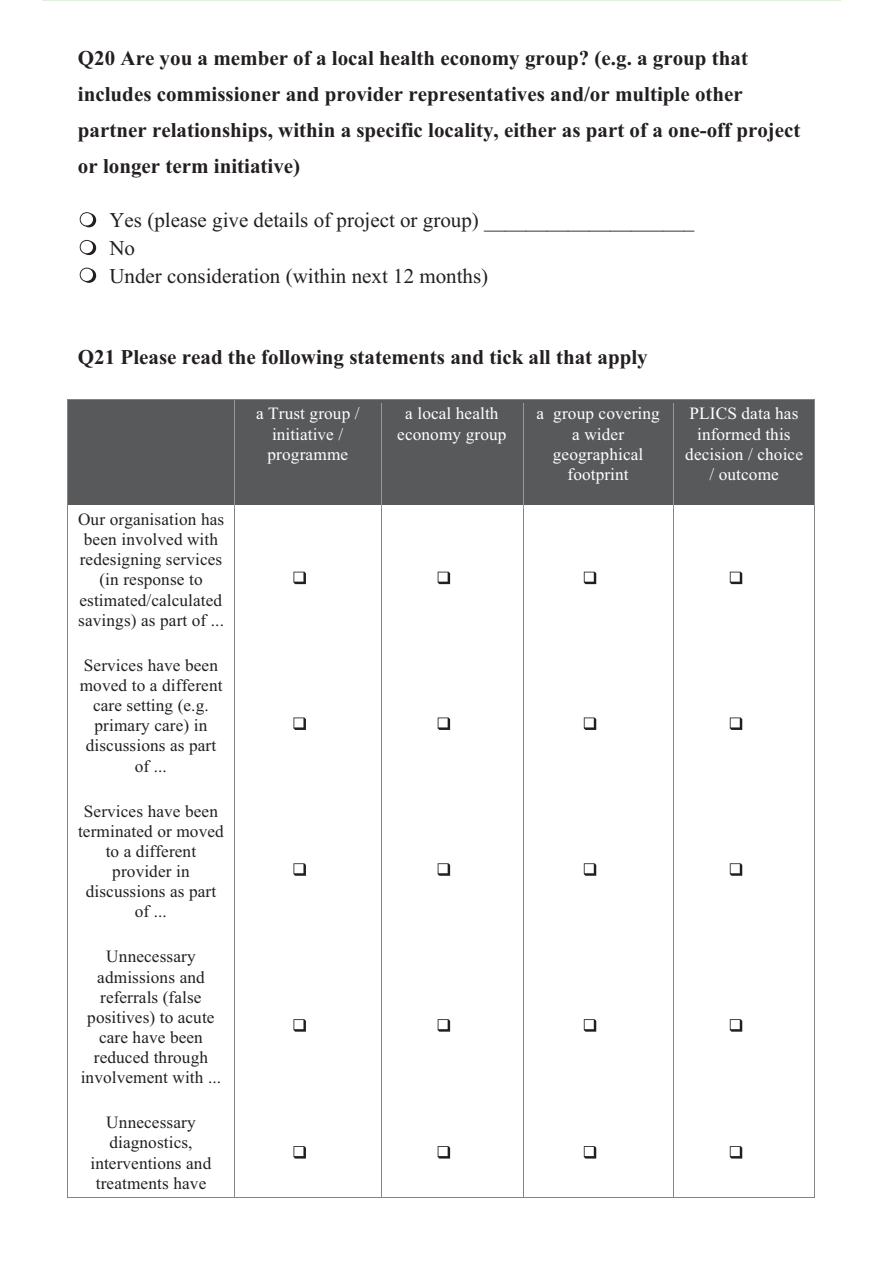
<style>
.page{position:relative;width:885px;height:1285px;background:#fff}
.page>*{position:absolute;margin:0;border:0;box-sizing:border-box;transform-origin:0 0}
.t1{font:700 21px/36.1px "Times New Roman";color:#231f20}
.t2{font:21px/27.7px "Times New Roman";color:#231f20}
.t3{font:17.15px/20.1px "Times New Roman";letter-spacing:.005em;color:#231f20;text-align:center}
.t4{font:17.15px/20.1px "Times New Roman";letter-spacing:.005em;color:#fff;text-align:center}
</style>
<div class="page">
<svg style="left:80px;top:212px;width:16px;height:15px"></svg>
<svg style="left:80px;top:240px;width:16px;height:15px"></svg>
<svg style="left:80px;top:268px;width:16px;height:15px"></svg>
<div style="left:68px;top:399px;width:166px;height:106px;background:#58595b"></div>
<div style="left:235px;top:399px;width:145px;height:106px;background:#58595b"></div>
<div style="left:381px;top:399px;width:141px;height:106px;background:#58595b"></div>
<div style="left:523px;top:399px;width:149px;height:106px;background:#58595b"></div>
<div style="left:673px;top:399px;width:141px;height:106px;background:#58595b"></div>
<hr style="left:67px;top:399px;width:167px;height:1px;background:#818386">
<hr style="left:234px;top:399px;width:146px;height:1px;background:#818386">
<hr style="left:380px;top:399px;width:142px;height:1px;background:#818386">
<hr style="left:522px;top:399px;width:150px;height:1px;background:#818386">
<hr style="left:672px;top:399px;width:142px;height:1px;background:#818386">
<hr style="left:67px;top:403px;width:1px;height:102px;background:#818386">
<hr style="left:234px;top:403px;width:1px;height:102px;background:#97999b">
<hr style="left:380px;top:403px;width:1px;height:102px;background:#97999b">
<hr style="left:522px;top:403px;width:1px;height:102px;background:#97999b">
<hr style="left:672px;top:403px;width:1px;height:102px;background:#97999b">
<hr style="left:814px;top:403px;width:1px;height:102px;background:#818386">
<svg style="left:293px;top:571px;width:13px;height:13px"></svg>
<svg style="left:437px;top:571px;width:13px;height:13px"></svg>
<svg style="left:583px;top:571px;width:13px;height:13px"></svg>
<svg style="left:729px;top:571px;width:13px;height:13px"></svg>
<hr style="left:67px;top:509px;width:1px;height:142px;background:#818386">
<hr style="left:234px;top:509px;width:1px;height:142px;background:#828386">
<hr style="left:380px;top:509px;width:1px;height:142px;background:#828386">
<hr style="left:522px;top:509px;width:1px;height:142px;background:#828386">
<hr style="left:672px;top:509px;width:1px;height:142px;background:#828386">
<hr style="left:814px;top:509px;width:1px;height:142px;background:#818386">
<svg style="left:293px;top:717px;width:13px;height:13px"></svg>
<svg style="left:437px;top:717px;width:13px;height:13px"></svg>
<svg style="left:583px;top:717px;width:13px;height:13px"></svg>
<svg style="left:729px;top:717px;width:13px;height:13px"></svg>
<hr style="left:67px;top:654px;width:1px;height:142px;background:#818386">
<hr style="left:234px;top:654px;width:1px;height:142px;background:#828386">
<hr style="left:380px;top:654px;width:1px;height:142px;background:#828386">
<hr style="left:522px;top:654px;width:1px;height:142px;background:#828386">
<hr style="left:672px;top:654px;width:1px;height:142px;background:#828386">
<hr style="left:814px;top:654px;width:1px;height:142px;background:#818386">
<svg style="left:293px;top:863px;width:13px;height:12px"></svg>
<svg style="left:437px;top:863px;width:13px;height:12px"></svg>
<svg style="left:583px;top:863px;width:13px;height:12px"></svg>
<svg style="left:729px;top:863px;width:13px;height:12px"></svg>
<hr style="left:67px;top:800px;width:1px;height:142px;background:#818386">
<hr style="left:234px;top:800px;width:1px;height:142px;background:#828386">
<hr style="left:380px;top:800px;width:1px;height:142px;background:#828386">
<hr style="left:522px;top:800px;width:1px;height:142px;background:#828386">
<hr style="left:672px;top:800px;width:1px;height:142px;background:#828386">
<hr style="left:814px;top:800px;width:1px;height:142px;background:#818386">
<svg style="left:293px;top:1019px;width:13px;height:12px"></svg>
<svg style="left:437px;top:1019px;width:13px;height:12px"></svg>
<svg style="left:583px;top:1019px;width:13px;height:12px"></svg>
<svg style="left:729px;top:1019px;width:13px;height:12px"></svg>
<hr style="left:67px;top:946px;width:1px;height:162px;background:#818386">
<hr style="left:234px;top:946px;width:1px;height:162px;background:#828386">
<hr style="left:380px;top:946px;width:1px;height:162px;background:#828386">
<hr style="left:522px;top:946px;width:1px;height:162px;background:#828386">
<hr style="left:672px;top:946px;width:1px;height:162px;background:#828386">
<hr style="left:814px;top:946px;width:1px;height:162px;background:#818386">
<svg style="left:293px;top:1146px;width:13px;height:12px"></svg>
<svg style="left:437px;top:1146px;width:13px;height:12px"></svg>
<svg style="left:583px;top:1146px;width:13px;height:12px"></svg>
<svg style="left:729px;top:1146px;width:13px;height:12px"></svg>
<hr style="left:67px;top:1112px;width:1px;height:85px;background:#818386">
<hr style="left:67px;top:1196px;width:167px;height:1px;background:#818386">
<hr style="left:234px;top:1112px;width:1px;height:84px;background:#828386">
<hr style="left:234px;top:1196px;width:146px;height:1px;background:#818386">
<hr style="left:380px;top:1112px;width:1px;height:84px;background:#828386">
<hr style="left:380px;top:1196px;width:142px;height:1px;background:#818386">
<hr style="left:522px;top:1112px;width:1px;height:84px;background:#828386">
<hr style="left:522px;top:1196px;width:150px;height:1px;background:#818386">
<hr style="left:672px;top:1112px;width:1px;height:84px;background:#828386">
<hr style="left:672px;top:1196px;width:142px;height:1px;background:#818386">
<hr style="left:814px;top:1112px;width:1px;height:85px;background:#818386">
<hr style="left:42px;top:0;width:798px;height:1px;background:#e1f0da">
<p class="t1" style="left:78px;top:42px;width:724px">Q20 Are you a member of a local health economy group? (e.g. a group that includes commissioner and provider representatives and/or multiple other partner relationships, within a specific locality, either as part of a one-off project or longer term initiative)</p>
<p class="t2" style="left:109px;top:208px;width:586px">Yes (please give details of project or group) ____________________<br>No<br>Under consideration (within next 12 months)</p>
<p class="t1" style="left:78px;top:341px;width:571px">Q21 Please read the following statements and tick all that apply</p>
<p class="t4" style="left:256px;top:405px;width:105px">a Trust group / initiative / programme</p>
<p class="t4" style="left:397px;top:405px;width:111px">a local health economy group</p>
<p class="t4" style="left:536px;top:405px;width:125px">a group covering a wider geographical footprint</p>
<p class="t4" style="left:685px;top:405px;width:119px">PLICS data has informed this decision / choice / outcome</p>
<p class="t3" style="left:78px;top:510px;width:148px">Our organisation has been involved with redesigning services (in response to estimated/calculated savings) as part of ...</p>
<p class="t3" style="left:80px;top:656px;width:144px">Services have been moved to a different care setting (e.g. primary care) in discussions as part of ...</p>
<p class="t3" style="left:78px;top:802px;width:147px">Services have been terminated or moved to a different provider in discussions as part of ...</p>
<p class="t3" style="left:81px;top:948px;width:142px">Unnecessary admissions and referrals (false positives) to acute care have been reduced through involvement with ...</p>
<p class="t3" style="left:90px;top:1114px;width:122px">Unnecessary diagnostics, interventions and treatments have</p>
</div>
